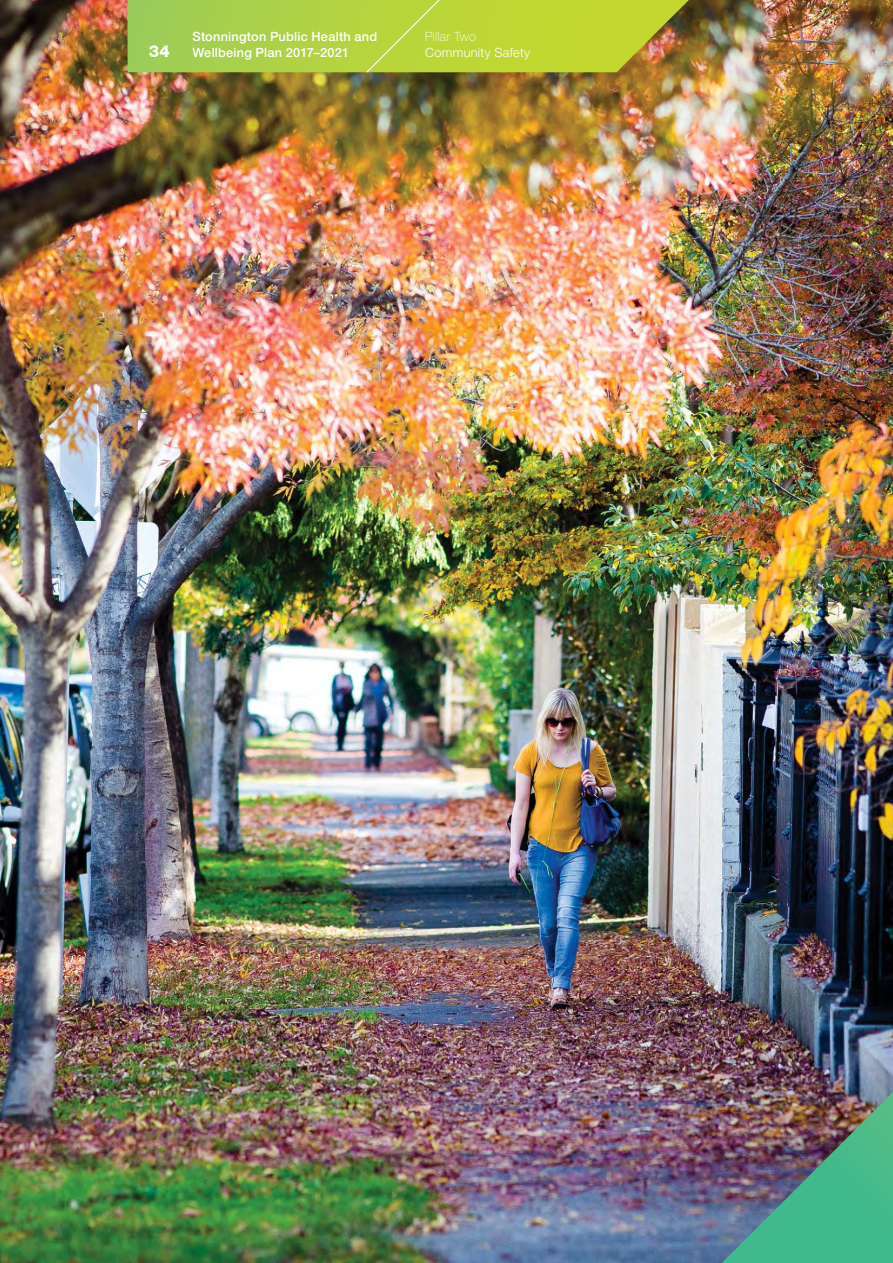
<style>
.page{position:relative;width:893px;height:1263px;background:#fff}
.page>*{position:absolute;margin:0;border:0;box-sizing:border-box;transform-origin:0 0}
.t1{font:800 16.5px "Helvetica Neue LT Std";color:#fff}
.t2{font:500 12.75px/16.5px "Helvetica Neue LT Pro";letter-spacing:.02em;color:#fff}
.t3{font:300 12.75px "Helvetica Neue LT Pro";letter-spacing:.025em;color:#fff}
.t4{font:100 12.75px "Helvetica Neue LT Pro";letter-spacing:.015em;color:#fff}
</style>
<div class="page">
<img style="left:0;top:0;width:729px;height:1263px">
<img style="left:729px;top:0;width:164px;height:1092px">
<img style="left:722px;top:1092px;width:171px;height:171px">
<svg style="left:128px;top:0;width:561px;height:73px;background:#b3cb40"></svg>
<p class="t2" style="left:192px;top:28px;width:186px">Stonnington Public Health and<br>Wellbeing Plan 2017–2021</p>
<p class="t4" style="left:425px;top:29px;width:52px">Pillar Two</p>
<p class="t1" style="left:149px;top:42px;width:22px">34</p>
<p class="t3" style="left:425px;top:45px;width:106px">Community Safety</p>
</div>
